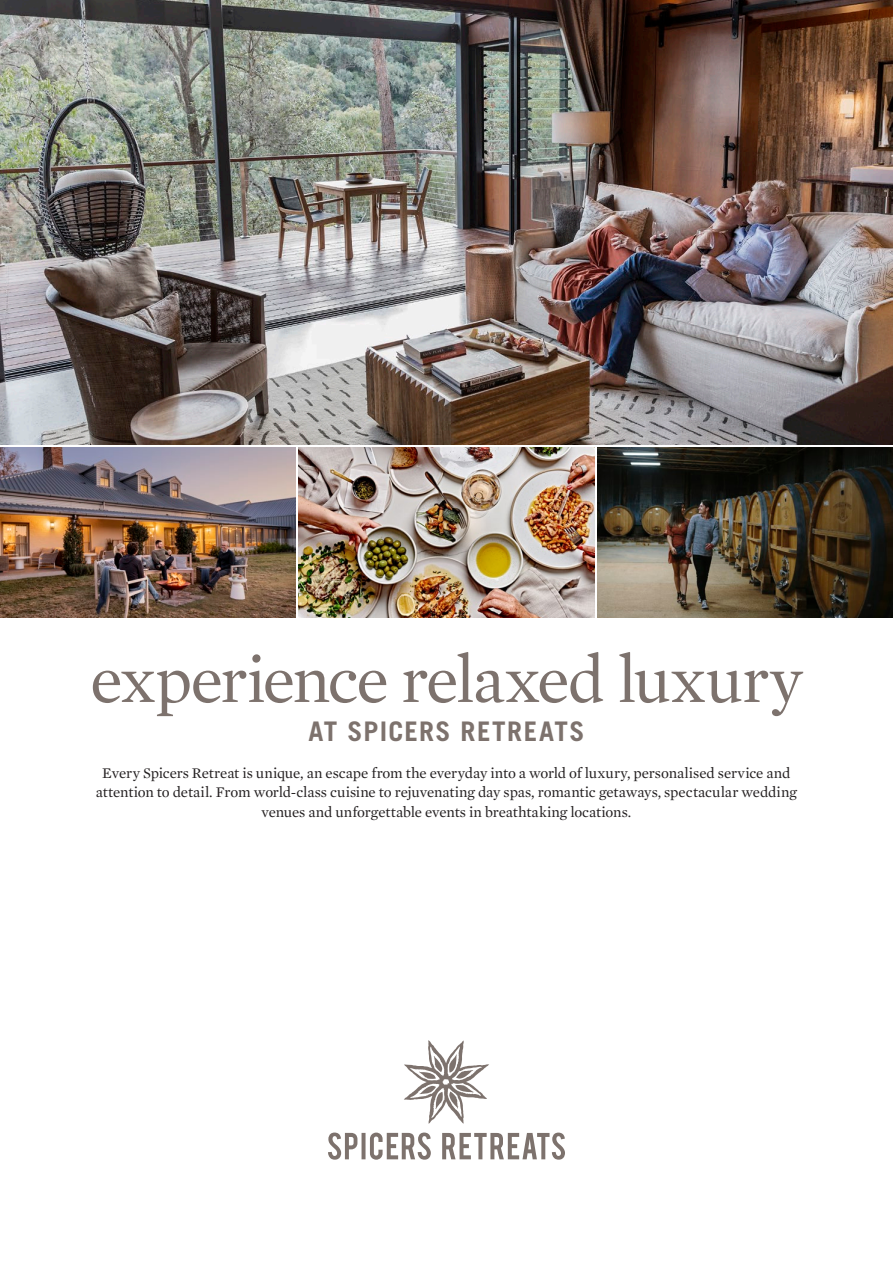
<style>
.page{position:relative;width:893px;height:1263px;background:#fff}
.page>*{position:absolute;margin:0;border:0;box-sizing:border-box;transform-origin:0 0}
.t1{font:67.5px "Mercury Text G1 Roman";letter-spacing:-.04em;color:#7d726d}
.t2{font:700 27px "Trade Gothic LT Std";letter-spacing:.045em;color:#7d726d}
.t3{font:15px/19.5px "Mercury Text G1 Roman";letter-spacing:-.01em;color:#231f20;text-align:center}
</style>
<div class="page">
<img style="left:0;top:0;width:893px;height:444px">
<img style="left:299px;top:448px;width:295px;height:170px">
<img style="left:0;top:448px;width:296px;height:170px">
<img style="left:597px;top:448px;width:296px;height:170px">
<svg style="left:328px;top:1040px;width:237px;height:120px"></svg>
<p class="t1" style="left:90px;top:640px;width:714px">experience relaxed luxury</p>
<p class="t2" style="left:309px;top:715px;width:277px">AT SPICERS RETREATS</p>
<p class="t3" style="left:96px;top:763px;width:702px">Every Spicers Retreat is unique, an escape from the everyday into a world of luxury, personalised service and attention to detail. From world-class cuisine to rejuvenating day spas, romantic getaways, spectacular wedding venues and unforgettable events in breathtaking locations.</p>
</div>
